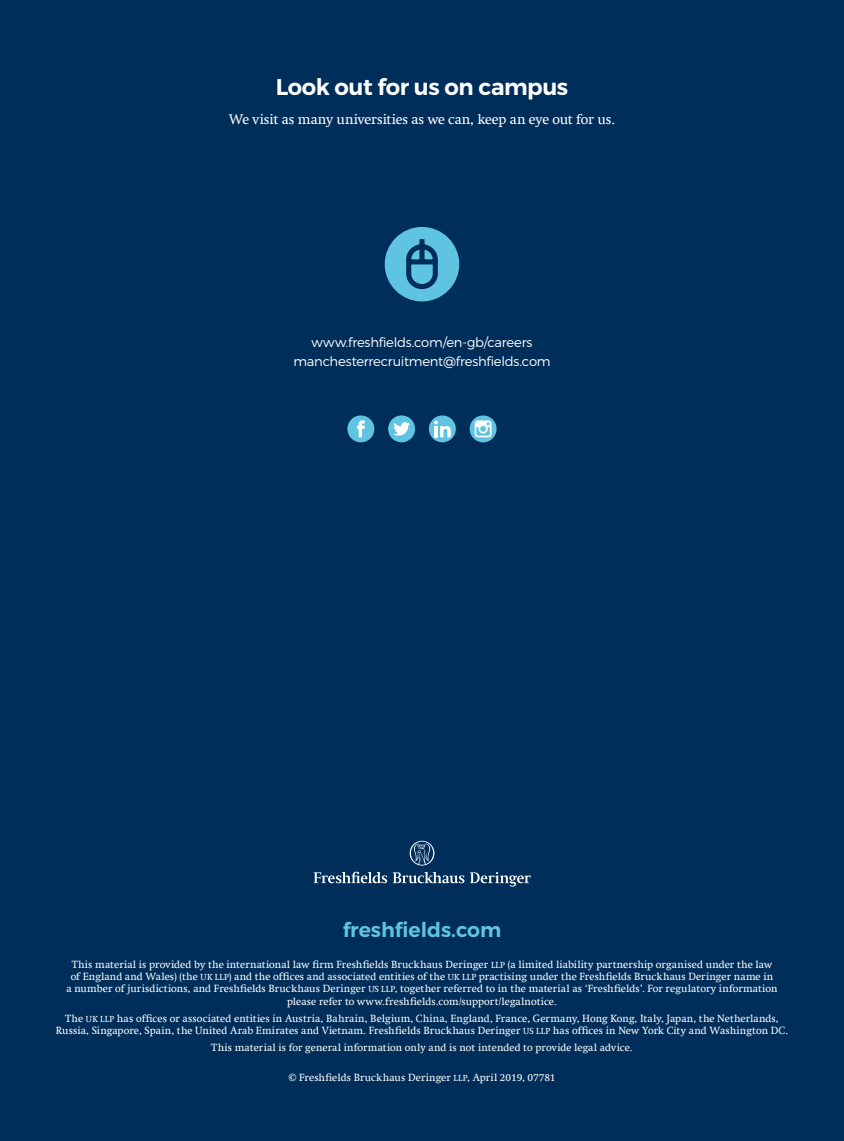
<style>
.page{position:relative;width:844px;height:1141px;background:#fff}
.page>*{position:absolute;margin:0;border:0;box-sizing:border-box;transform-origin:0 0}
.t1{font:600 22.75px "Montserrat";letter-spacing:-.025em;color:#fff}
.t2{font:600 20.3px "Montserrat";color:#5fc4e1}
.t3{font:14px "Swift Com";letter-spacing:-.01em;color:#fff}
.t4{font:300 13.12px/19.2px "Montserrat";letter-spacing:-.015em;color:#fff;text-align:center}
.t5{font:10.5px/12.2px "Swift Com";letter-spacing:.01em;color:#fff;text-align:center}
.s1{font-size:8.75px}
</style>
<div class="page">
<div style="left:0;top:0;width:843px;height:1141px;background:#002e5a"></div>
<svg style="left:429px;top:415px;width:26px;height:27px"></svg>
<svg style="left:434px;top:420px;width:16px;height:17px"></svg>
<div style="left:347px;top:415px;width:27px;height:27px;background:#5fc4e1;border-radius:50%"></div>
<svg style="left:357px;top:420px;width:8px;height:17px"></svg>
<div style="left:388px;top:415px;width:27px;height:27px;background:#5fc4e1;border-radius:50%"></div>
<svg style="left:393px;top:422px;width:17px;height:14px"></svg>
<svg style="left:469px;top:415px;width:27px;height:27px"></svg>
<svg style="left:474px;top:420px;width:17px;height:17px"></svg>
<div style="left:384px;top:227px;width:75px;height:74px;background:#5fc4e1;border-radius:50%"></div>
<svg style="left:406px;top:239px;width:32px;height:51px"></svg>
<svg style="left:470px;top:872px;width:60px;height:15px"></svg>
<svg style="left:313px;top:872px;width:151px;height:11px"></svg>
<svg style="left:409px;top:841px;width:25px;height:25px"></svg>
<h1 class="t1" style="left:276px;top:73px;width:294px">Look out for us on campus</h1>
<h3 class="t3" style="left:229px;top:111px;width:387px">We visit as many universities as we can, keep an eye out for us.</h3>
<p class="t4" style="left:293px;top:332px;width:259px">www.freshfields.com/en-gb/careers manchesterrecruitment@freshfields.com</p>
<h2 class="t2" style="left:342px;top:918px;width:160px">freshfields.com</h2>
<p class="t5" style="left:66px;top:958px;width:712px">This material is provided by the international law firm Freshfields Bruckhaus Deringer <span class="s1">LLP</span> (a limited liability partnership organised under the law of England and Wales) (the <span class="s1">UK LLP</span>) and the offices and associated entities of the <span class="s1">UK LLP</span> practising under the Freshfields Bruckhaus Deringer name in<br>a number of jurisdictions, and Freshfields Bruckhaus Deringer <span class="s1">US LLP</span>, together referred to in the material as ‘Freshfields’. For regulatory information please refer to www.freshfields.com/support/legalnotice.</p>
<p class="t5" style="left:56px;top:1012px;width:733px">The <span class="s1">UK LLP</span> has offices or associated entities in Austria, Bahrain, Belgium, China, England, France, Germany, Hong Kong, Italy, Japan, the Netherlands,<br>Russia, Singapore, Spain, the United Arab Emirates and Vietnam. Freshfields Bruckhaus Deringer <span class="s1">US LLP</span> has offices in New York City and Washington DC.</p>
<p class="t5" style="left:211px;top:1042px;width:423px">This material is for general information only and is not intended to provide legal advice.</p>
<p class="t5" style="left:288px;top:1071px;width:269px">© Freshfields Bruckhaus Deringer <span class="s1">LLP</span>, April 2019, 07781</p>
</div>
